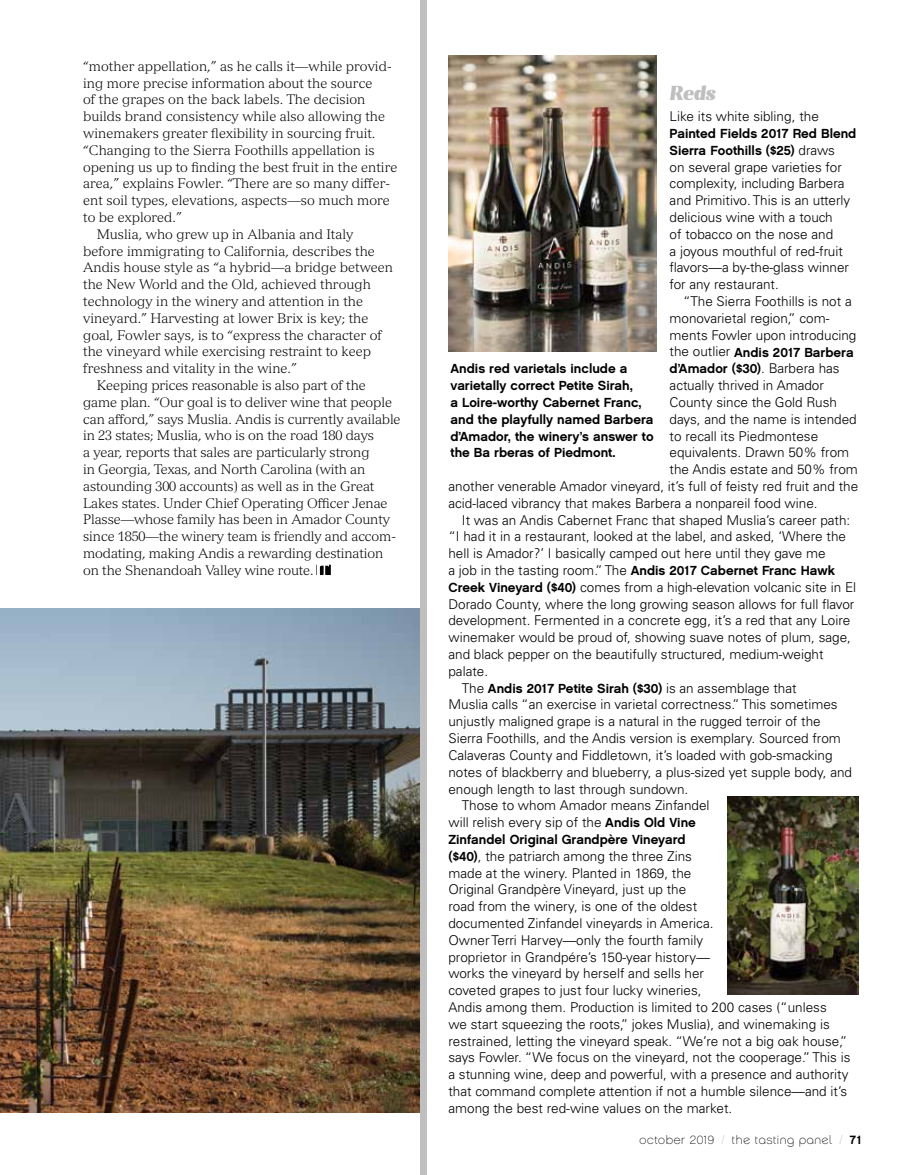
<style>
.page{position:relative;width:905px;height:1175px;background:#fff}
.page>*{position:absolute;margin:0;border:0;box-sizing:border-box;transform-origin:0 0}
.t1{font:italic 900 19.5px "Magdalena Alt";color:#bebfbe}
.t2{font:300 13.5px/16.8px "Univers LT Std";color:#000}
.t3{font:300 13.5px "Versailles LT Std";color:#000}
.t4{font:13.2px/16.8px "Chalet New York Nineteen Sixty";color:#000}
.t5{font:12px "Chalet Paris Nineteen Seventy";letter-spacing:.05em;color:#000}
.s1{font-family:"Univers LT Std";font-weight:300;font-size:13.5px}
.s2{font-family:"Chalet New York Nineteen Sixty";font-weight:400;font-size:13.2px}
.s3{font-family:"Chalet Paris Nineteen Sixty"}
.s4{color:#bcbec0}
.s5{font-family:"Chalet Paris Nineteen Eighty"}
.s6{font-family:"Chalet New York Nineteen Sixty"}
</style>
<div class="page">
<img style="left:0;top:608px;width:419px;height:504px">
<svg style="left:320px;top:564px;width:11px;height:11px"></svg>
<div style="left:419px;top:0;width:7px;height:1174px;background:#bebfbe"></div>
<img style="left:448px;top:56px;width:208px;height:295px">
<img style="left:727px;top:796px;width:131px;height:198px">
<p class="t3" style="left:83px;top:58px;width:310px">“mother appellation,” as he calls it—while provid-</p>
<p class="t3" style="left:83px;top:75px;width:291px">ing more precise information about the source</p>
<p class="t3" style="left:83px;top:92px;width:284px">of the grapes on the back labels. The decision</p>
<p class="t3" style="left:83px;top:108px;width:303px">builds brand consistency while also allowing the</p>
<p class="t3" style="left:83px;top:125px;width:294px">winemakers greater flexibility in sourcing fruit.</p>
<p class="t3" style="left:83px;top:142px;width:293px">“Changing to the Sierra Foothills appellation is</p>
<p class="t3" style="left:83px;top:159px;width:316px">opening us up to finding the best fruit in the entire</p>
<p class="t3" style="left:83px;top:176px;width:308px">area,” explains Fowler. “There are so many differ-</p>
<p class="t3" style="left:83px;top:192px;width:308px">ent soil types, elevations, aspects—so much more</p>
<p class="t3" style="left:83px;top:209px;width:100px">to be explored.”</p>
<p class="t3" style="left:97px;top:226px;width:258px">Muslia, who grew up in Albania and Italy</p>
<p class="t3" style="left:83px;top:243px;width:293px">before immigrating to California, describes the</p>
<p class="t3" style="left:83px;top:260px;width:311px">Andis house style as “a hybrid—a bridge between</p>
<p class="t3" style="left:83px;top:276px;width:289px">the New World and the Old, achieved through</p>
<p class="t3" style="left:83px;top:293px;width:281px">technology in the winery and attention in the</p>
<p class="t3" style="left:83px;top:310px;width:287px">vineyard.” Harvesting at lower Brix is key; the</p>
<p class="t3" style="left:83px;top:327px;width:300px">goal, Fowler says, is to “express the character of</p>
<p class="t3" style="left:83px;top:343px;width:289px">the vineyard while exercising restraint to keep</p>
<p class="t3" style="left:83px;top:360px;width:215px">freshness and vitality in the wine.”</p>
<p class="t3" style="left:97px;top:377px;width:270px">Keeping prices reasonable is also part of the</p>
<p class="t3" style="left:83px;top:394px;width:310px">game plan. “Our goal is to deliver wine that people</p>
<p class="t3" style="left:83px;top:411px;width:319px">can afford,” says Muslia. Andis is currently available</p>
<p class="t3" style="left:83px;top:427px;width:292px">in 23 states; Muslia, who is on the road 180 days</p>
<p class="t3" style="left:83px;top:444px;width:288px">a year, reports that sales are particularly strong</p>
<p class="t3" style="left:83px;top:461px;width:284px">in Georgia, Texas, and North Carolina (with an</p>
<p class="t3" style="left:83px;top:478px;width:293px">astounding 300 accounts) as well as in the Great</p>
<p class="t3" style="left:83px;top:495px;width:306px">Lakes states. Under Chief Operating Officer Jenae</p>
<p class="t3" style="left:83px;top:511px;width:308px">Plasse—whose family has been in Amador County</p>
<p class="t3" style="left:83px;top:528px;width:314px">since 1850—the winery team is friendly and accom-</p>
<p class="t3" style="left:83px;top:545px;width:301px">modating, making Andis a rewarding destination</p>
<p class="t3" style="left:83px;top:562px;width:232px">on the Shenandoah Valley wine route.</p>
<h1 class="t1" style="left:669px;top:81px;width:48px">Reds</h1>
<p class="t2" style="left:669px;top:108px;width:151px">Like its white sibling, the</p>
<p class="t4" style="left:669px;top:125px;width:188px">Painted Fields 2017 Red Blend<br>Sierra Foothills ($25) <span class="s1">draws</span></p>
<p class="t2" style="left:669px;top:158px;width:182px">on several grape varieties for complexity, including Barbera and Primitivo. This is an utterly delicious wine with a touch<br>of tobacco on the nose and<br>a joyous mouthful of red-fruit flavors—a by-the-glass winner for any restaurant.</p>
<p class="t2" style="left:669px;top:293px;width:188px;text-indent:14px">“The Sierra Foothills is not a monovarietal region,” com&shy;ments Fowler upon introducing</p>
<p class="t4" style="left:669px;top:343px;width:185px"><span class="s1">the outlier</span> Andis 2017 Barbera d’Amador ($30)<span class="s1">. Barbera has</span></p>
<p class="t2" style="left:669px;top:377px;width:156px">actually thrived in Amador</p>
<p class="t2" style="left:669px;top:394px;width:169px">County since the Gold Rush</p>
<p class="t2" style="left:669px;top:410px;width:189px">days, and the name is intended</p>
<p class="t2" style="left:669px;top:427px;width:150px">to recall its Piedmontese</p>
<p class="t2" style="left:669px;top:444px;width:181px">equivalents. Drawn 50% from</p>
<p class="t2" style="left:669px;top:461px;width:190px">the Andis estate and 50% from</p>
<p class="t2" style="left:448px;top:478px;width:411px">another venerable Amador vineyard, it’s full of feisty red fruit and the</p>
<p class="t2" style="left:448px;top:494px;width:371px">acid-laced vibrancy that makes Barbera a nonpareil food wine.</p>
<p class="t2" style="left:462px;top:511px;width:390px">It was an Andis Cabernet Franc that shaped Muslia’s career path:</p>
<p class="t2" style="left:448px;top:528px;width:399px">“I had it in a restaurant, looked at the label, and asked, ‘Where the</p>
<p class="t2" style="left:448px;top:545px;width:378px">hell is Amador?’ I basically camped out here until they gave me</p>
<p class="t4" style="left:448px;top:562px;width:388px"><span class="s1">a job in the tasting room.” The</span> Andis 2017 Cabernet Franc Hawk</p>
<p class="t2" style="left:448px;top:578px;width:409px"><span class="s2">Creek Vineyard ($40)</span> comes from a high-elevation volcanic site in El Dorado County, where the long growing season allows for full flavor development. Fermented in a concrete egg, it’s a red that any Loire winemaker would be proud of, showing suave notes of plum, sage, and black pepper on the beautifully structured, medium-weight palate.</p>
<p class="t4" style="left:462px;top:679px;width:336px"><span class="s1">The</span> Andis 2017 Petite Sirah ($30) <span class="s1">is an assemblage that</span></p>
<p class="t2" style="left:448px;top:696px;width:391px">Muslia calls “an exercise in varietal correctness.” This sometimes</p>
<p class="t2" style="left:448px;top:713px;width:374px">unjustly maligned grape is a natural in the rugged terroir of the</p>
<p class="t2" style="left:448px;top:730px;width:394px">Sierra Foothills, and the Andis version is exemplary. Sourced from</p>
<p class="t2" style="left:448px;top:746px;width:385px">Calaveras County and Fiddletown, it’s loaded with gob-smacking</p>
<p class="t2" style="left:448px;top:763px;width:405px">notes of blackberry and blueberry, a plus-sized yet supple body, and</p>
<p class="t2" style="left:448px;top:780px;width:241px">enough length to last through sundown.</p>
<p class="t2" style="left:462px;top:797px;width:249px">Those to whom Amador means Zinfandel</p>
<p class="t2" style="left:448px;top:814px;width:249px">will relish every sip of the <span class="s2">Andis Old Vine</span></p>
<p class="t4" style="left:448px;top:831px;width:239px">Zinfandel Original Grandpère Vineyard</p>
<p class="t2" style="left:448px;top:847px;width:403px"><span class="s2">($40)</span>, the patriarch among the three Zins<br>made at the winery. Planted in 1869, the<br>Original Grandpère Vineyard, just up the<br>road from the winery, is one of the oldest<br>documented Zinfandel vineyards in America.<br>Owner Terri Harvey—only the fourth family<br>proprietor in Grandpére’s 150-year history—<br>works the vineyard by herself and sells her<br>coveted grapes to just four lucky wineries,<br>Andis among them. Production is limited to 200 cases (“unless<br>we start squeezing the roots,” jokes Muslia), and winemaking is restrained, letting the vineyard speak. “We’re not a big oak house,” says Fowler. “We focus on the vineyard, not the cooperage.” This is a stunning wine, deep and powerful, with a presence and authority that command complete attention if not a humble silence—and it’s among the best red-wine values on the market.</p>
<p class="t4" style="left:450px;top:360px;width:205px">Andis red varietals include a varietally correct Petite Sirah,<br>a Loire-worthy Cabernet Franc, and the playfully named Barbera d’Amador, the winery’s answer to the Ba rberas of Piedmont.</p>
<p class="t5" style="left:639px;top:1132px;width:224px"><span class="s3">october 2019</span> <span class="s4">/</span> the ta<span class="s5">s</span>ting panel <span class="s4">/</span> <span class="s6">71</span></p>
</div>
